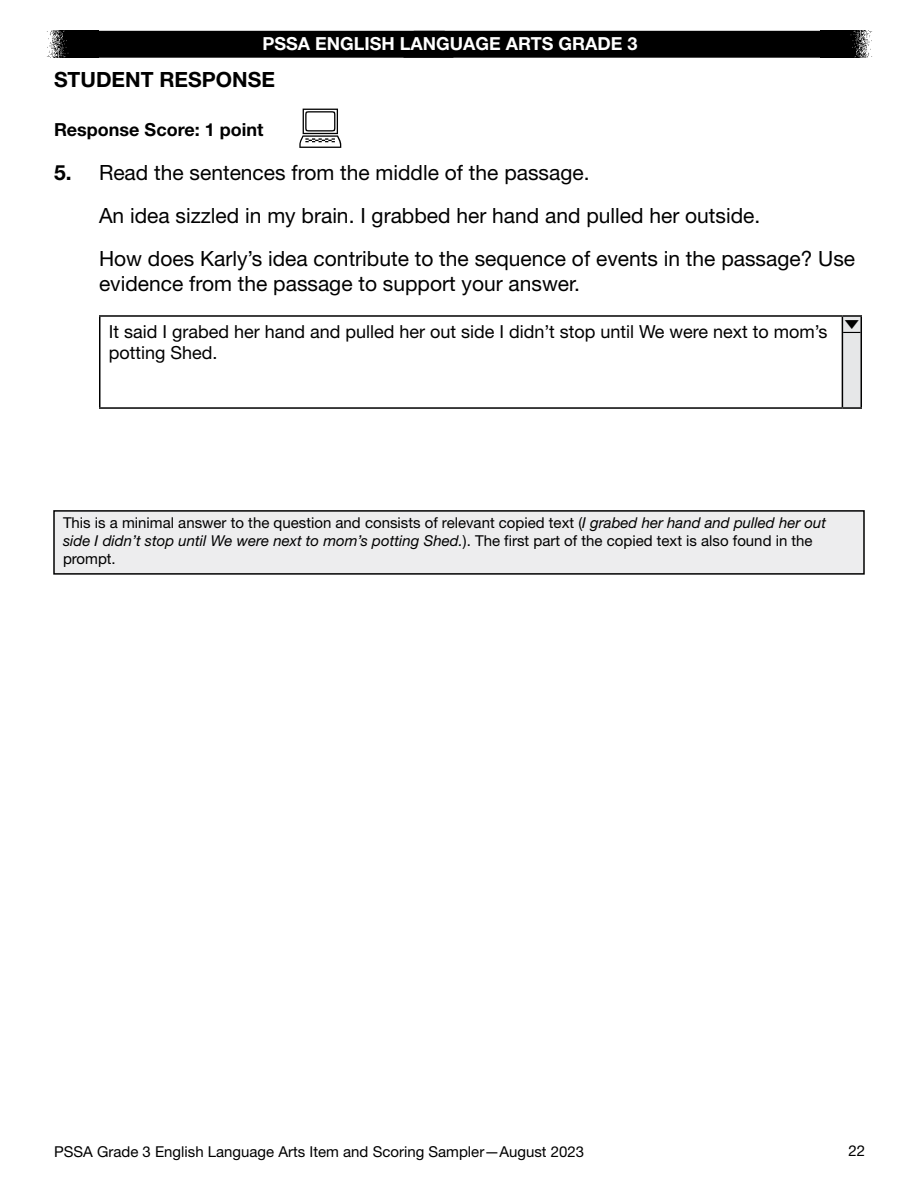
<style>
.page{position:relative;width:918px;height:1188px;background:#fff}
.page>*{position:absolute;margin:0;border:0;box-sizing:border-box;transform-origin:0 0}
.t1{font:21px/25.2px "Kblmxk Helvetica Neue LT Std";color:#000}
.t2{font:700 21px "Tsyggs Helvetica Neue LT Std";color:#000}
.t3{font:18px/21.6px "Kblmxk Helvetica Neue LT Std";color:#000}
.t4{font:700 18px "Kgnlxj Helvetica Neue LT Std";color:#fff}
.t5{font:700 18px "Tsyggs Helvetica Neue LT Std";color:#000}
.t6{font:15px/18px "Kblmxk Helvetica Neue LT Std";color:#000}
.t7{font:15px "Wpmhvy Helvetica Neue LT Std";color:#000}
.s1{font-family:"Kmkmrg Helvetica Neue LT Std";font-style:italic}
</style>
<div class="page">
<img style="left:47px;top:31px;width:51px;height:27px">
<img style="left:820px;top:31px;width:52px;height:27px">
<div style="left:98px;top:31px;width:722px;height:27px;background:#000"></div>
<div style="left:54px;top:511px;width:810px;height:63px;background:#ededee"></div>
<div style="left:53px;top:510px;width:812px;height:65px;border:2px solid #000"></div>
<svg style="left:299px;top:109px;width:42px;height:39px"></svg>
<div style="left:842px;top:316px;width:19px;height:92px;background:#e6e7e8"></div>
<hr style="left:99px;top:407px;width:743px;height:2px;background:#000">
<hr style="left:842px;top:315px;width:20px;height:2px;background:#000">
<hr style="left:842px;top:317px;width:1px;height:90px;background:#000">
<hr style="left:861px;top:317px;width:1px;height:90px;background:#000">
<hr style="left:842px;top:407px;width:20px;height:2px;background:#000">
<hr style="left:99px;top:315px;width:743px;height:2px;background:#000">
<hr style="left:99px;top:317px;width:1px;height:90px;background:#000">
<svg style="left:843px;top:320px;width:18px;height:13px"></svg>
<p class="t4" style="left:262px;top:33px;width:377px">PSSA ENGLISH LANGUAGE ARTS GRADE 3</p>
<h3 class="t2" style="left:54px;top:67px;width:222px">STUDENT RESPONSE</h3>
<p class="t5" style="left:54px;top:119px;width:211px">Response Score: 1 point</p>
<p class="t2" style="left:54px;top:159px;width:19px">5 .</p>
<p class="t1" style="left:99px;top:159px;width:492px">Read the sentences from the middle of the passage .</p>
<p class="t1" style="left:99px;top:202px;width:663px">An idea sizzled in my brain . I grabbed her hand and pulled her outside .</p>
<p class="t1" style="left:99px;top:245px;width:758px">How does Karly’s idea contribute to the sequence of events in the passage? Use evidence from the passage to support your answer .</p>
<p class="t3" style="left:109px;top:320px;width:720px">It said I grabed her hand and pulled her out side I didn’t stop until We were next to mom’s potting Shed .</p>
<p class="t6" style="left:63px;top:513px;width:765px">This is a minimal answer to the question and consists of relevant copied text (<span class="s1">I grabed her hand and pulled her out side I didn’t stop until We were next to mom’s potting Shed.</span>) . The first part of the copied text is also found in the prompt .</p>
<p class="t7" style="left:54px;top:1142px;width:532px">PSSA Grade 3 English Language Arts Item and Scoring Sampler—August 2023</p>
<p class="t6" style="left:848px;top:1142px;width:18px">22</p>
</div>
